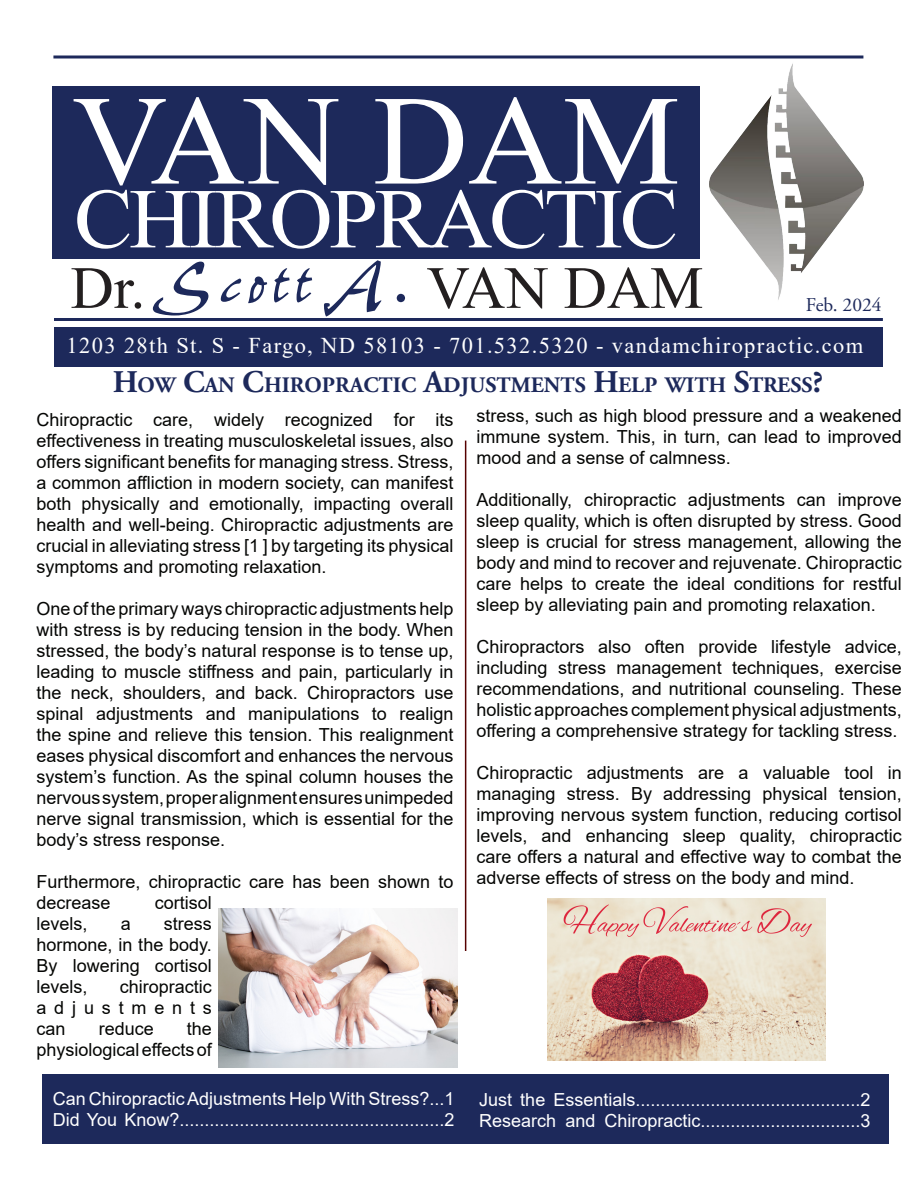
<style>
.page{position:relative;width:918px;height:1188px;background:#fff}
.page>*{position:absolute;margin:0;border:0;box-sizing:border-box;transform-origin:0 0}
.t1{font:127.65px "Times New Roman";color:#fff}
.t2{font:85.05px "Times New Roman";letter-spacing:-.04em;color:#fff}
.t3{font:69.9px "Pepita";letter-spacing:.065em;color:#1d295b}
.t4{font:59.85px "Times New Roman";color:#231f20}
.t5{font:22.5px "Times New Roman";letter-spacing:.06em;color:#fff}
.t6{font:700 22.05px "Adobe Garamond Pro";color:#1d295b}
.t7{font:19.5px "Adobe Garamond Pro";color:#1d295b}
.t8{font:18px/21px "Arial";color:#040503;text-align:justify}
.t9{font:18px "Arial";color:#fff}
.s1{font-size:31.5px}
</style>
<div class="page">
<hr style="left:54px;top:318px;width:829px;height:3px;background:#1d295b">
<div style="left:55px;top:327px;width:828px;height:40px;background:#1d295b"></div>
<hr style="left:465px;top:441px;width:1px;height:510px;background:#560000">
<hr style="left:53px;top:56px;width:810px;height:2px;background:#1d295b">
<div style="left:42px;top:1074px;width:846px;height:69px;background:#1d295b"></div>
<img style="left:710px;top:63px;width:153px;height:237px">
<div style="left:52px;top:86px;width:648px;height:173px;background:#1d295b"></div>
<img style="left:219px;top:909px;width:238px;height:159px">
<img style="left:548px;top:898px;width:277px;height:162px">
<p class="t1" style="left:72px;top:51px;width:609px">VAN DAM</p>
<p class="t2" style="left:74px;top:159px;width:606px">CHIROPRACTIC</p>
<p class="t4" style="left:70px;top:246px;width:76px">Dr.</p>
<p class="t3" style="left:156px;top:237px;width:252px">Scott A.</p>
<p class="t4" style="left:427px;top:246px;width:278px">VAN DAM</p>
<p class="t7" style="left:806px;top:293px;width:77px">Feb. 2024</p>
<p class="t5" style="left:67px;top:330px;width:798px">1203 28th St. S - Fargo, ND 58103 - 701.532.5320 - vandamchiropractic.com</p>
<p class="t6" style="left:113px;top:372px;width:712px"><span class="s1">H</span>OW <span class="s1">C</span>AN <span class="s1">C</span>HIROPRACTIC <span class="s1">A</span>DJUSTMENTS <span class="s1">H</span>ELP WITH <span class="s1">S</span>TRESS<span class="s1">?</span></p>
<p class="t8" style="left:36px;top:409px;width:419px">Chiropractic care, widely recognized for its effectiveness in treating musculoskeletal issues, also offers significant benefits for managing stress. Stress, a common affliction in modern society, can manifest both physically and emotionally, impacting overall health and well-being. Chiropractic adjustments are crucial in alleviating stress [1 ] by targeting its physical symptoms and promoting relaxation.</p>
<p class="t8" style="left:36px;top:598px;width:419px">One of the primary ways chiropractic adjustments help with stress is by reducing tension in the body. When stressed, the body’s natural response is to tense up, leading to muscle stiffness and pain, particularly in the neck, shoulders, and back. Chiropractors use spinal adjustments and manipulations to realign the spine and relieve this tension. This realignment eases physical discomfort and enhances the nervous system’s function. As the spinal column houses the nervous system, proper alignment ensures unimpeded nerve signal transmission, which is essential for the body’s stress response.</p>
<p class="t8" style="left:36px;top:871px;width:419px">Furthermore, chiropractic care has been shown to decrease</p>
<p class="t8" style="left:155px;top:892px;width:59px">cortisol</p>
<p class="t8" style="left:36px;top:913px;width:53px">levels,</p>
<p class="t8" style="left:121px;top:913px;width:12px">a</p>
<p class="t8" style="left:36px;top:913px;width:177px;text-indent:127px">stress hormone, in the body.<br>By lowering cortisol levels,</p>
<p class="t8" style="left:36px;top:976px;width:177px;text-indent:83px">chiropractic adjustments can</p>
<p class="t8" style="left:36px;top:1018px;width:177px;text-align:right">the<br>physiological effects of</p>
<p class="t8" style="left:99px;top:1018px;width:57px">reduce</p>
<p class="t9" style="left:53px;top:1086px;width:403px">Can Chiropractic Adjustments Help With Stress?...1</p>
<p class="t9" style="left:53px;top:1107px;width:403px">Did You Know?.....................................................2</p>
<p class="t8" style="left:477px;top:405px;width:427px">stress, such as high blood pressure and a weakened immune system. This, in turn, can lead to improved mood and a sense of calmness.</p>
<p class="t8" style="left:477px;top:489px;width:427px">Additionally, chiropractic adjustments can improve sleep quality, which is often disrupted by stress. Good sleep is crucial for stress management, allowing the body and mind to recover and rejuvenate. Chiropractic care helps to create the ideal conditions for restful sleep by alleviating pain and promoting relaxation.</p>
<p class="t8" style="left:477px;top:636px;width:427px">Chiropractors also often provide lifestyle advice, including stress management techniques, exercise recommendations, and nutritional counseling. These holistic approaches complement physical adjustments, offering a comprehensive strategy for tackling stress.</p>
<p class="t8" style="left:477px;top:762px;width:427px">Chiropractic adjustments are a valuable tool in managing stress. By addressing physical tension, improving nervous system function, reducing cortisol levels, and enhancing sleep quality, chiropractic care offers a natural and effective way to combat the adverse effects of stress on the body and mind.</p>
<p class="t9" style="left:479px;top:1087px;width:393px">Just the Essentials.............................................2</p>
<p class="t9" style="left:479px;top:1108px;width:393px">Research and Chiropractic................................3</p>
</div>
